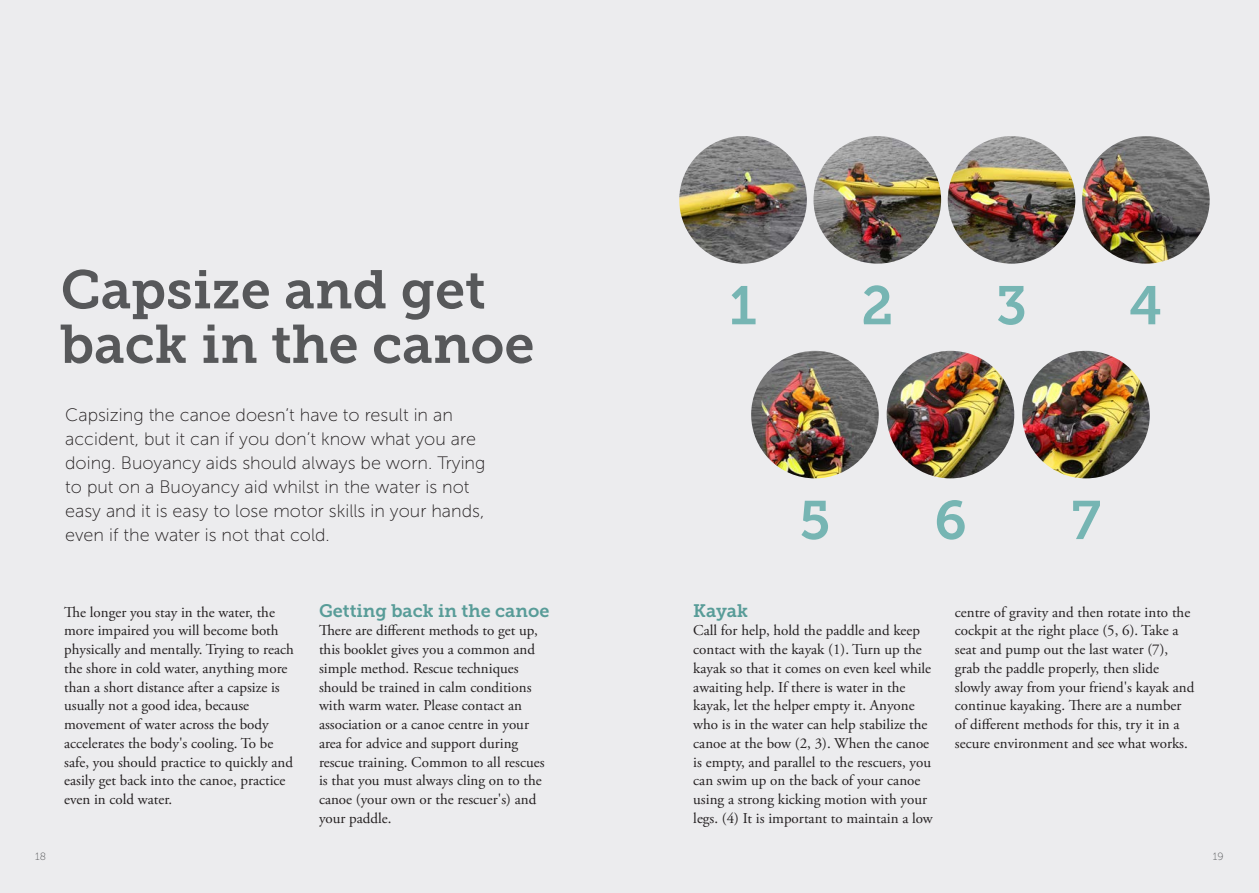
<style>
.page{position:relative;width:1259px;height:893px;background:#ececee}
.page>*{position:absolute;margin:0;border:0;box-sizing:border-box;transform-origin:0 0}
.t1{font:54px/54.4px "Museo Slab 700";color:#57585a}
.t2{font:54px "Museo Slab 700";color:#76b5b3}
.t3{font:18px/24px "Museo Sans 100";color:#231f20}
.t4{font:18px "Museo Slab 700";color:#589c98}
.t5{font:15px/18.8px "Adobe Garamond Pro";color:#231f20}
.t6{font:10.5px "Museo Sans 100";color:#57585a}
</style>
<div class="page">
<img style="left:679px;top:136px;width:128px;height:128px;border-radius:64px">
<img style="left:751px;top:351px;width:127px;height:127px;border-radius:64px">
<img style="left:886px;top:351px;width:128px;height:127px;border-radius:64px">
<img style="left:1022px;top:351px;width:127px;height:127px;border-radius:64px">
<img style="left:813px;top:136px;width:128px;height:128px;border-radius:64px">
<img style="left:947px;top:136px;width:128px;height:128px;border-radius:64px">
<img style="left:1082px;top:136px;width:127px;height:128px;border-radius:64px">
<h1 class="t1" style="left:61px;top:263px;width:475px">Capsize and get back in the canoe</h1>
<p class="t3" style="left:65px;top:403px;width:422px">Capsizing the canoe doesn’t have to result in an accident, but it can if you don’t know what you are doing. Buoyancy aids should always be worn. Trying to put on a Buoyancy aid whilst in the water is not easy and it is easy to lose motor skills in your hands, even if the water is not that cold.</p>
<p class="t5" style="left:64px;top:603px;width:231px">The longer you stay in the water, the more impaired you will become both physically and mentally. Trying to reach the shore in cold water, anything more than a short distance after a capsize is usually not a good idea, because movement of water across the body accelerates the body's cooling. To be safe, you should practice to quickly and easily get back into the canoe, practice even in cold water.</p>
<p class="t4" style="left:319px;top:600px;width:232px">Getting back in the canoe</p>
<p class="t5" style="left:319px;top:622px;width:227px">There are different methods to get up, this booklet gives you a common and simple method. Rescue techniques should be trained in calm conditions with warm water. Please contact an association or a canoe centre in your area for advice and support during rescue training. Common to all rescues is that you must always cling on to the canoe (your own or the rescuer's) and your paddle.</p>
<h1 class="t2" style="left:729px;top:275px;width:29px">1</h1>
<h1 class="t2" style="left:861px;top:275px;width:34px">2</h1>
<h1 class="t2" style="left:996px;top:275px;width:33px">3</h1>
<h1 class="t2" style="left:1129px;top:275px;width:35px">4</h1>
<h1 class="t2" style="left:799px;top:490px;width:32px">5</h1>
<h1 class="t2" style="left:934px;top:490px;width:34px">6</h1>
<h1 class="t2" style="left:1071px;top:490px;width:31px">7</h1>
<p class="t4" style="left:693px;top:600px;width:56px">Kayak</p>
<p class="t5" style="left:693px;top:622px;width:241px">Call for help, hold the paddle and keep contact with the kayak (1). Turn up the kayak so that it comes on even keel while awaiting help. If there is water in the kayak, let the helper empty it. Anyone who is in the water can help stabilize the canoe at the bow (2, 3). When the canoe is empty, and parallel to the rescuers, you can swim up on the back of your canoe using a strong kicking motion with your legs. (4) It is important to maintain a low</p>
<p class="t5" style="left:955px;top:603px;width:241px">centre of gravity and then rotate into the cockpit at the right place (5, 6). Take a seat and pump out the last water (7), grab the paddle properly, then slide slowly away from your friend's kayak and continue kayaking. There are a number of different methods for this, try it in a secure environment and see what works.</p>
<p class="t6" style="left:35px;top:851px;width:12px">18</p>
<p class="t6" style="left:1212px;top:851px;width:12px">19</p>
</div>
